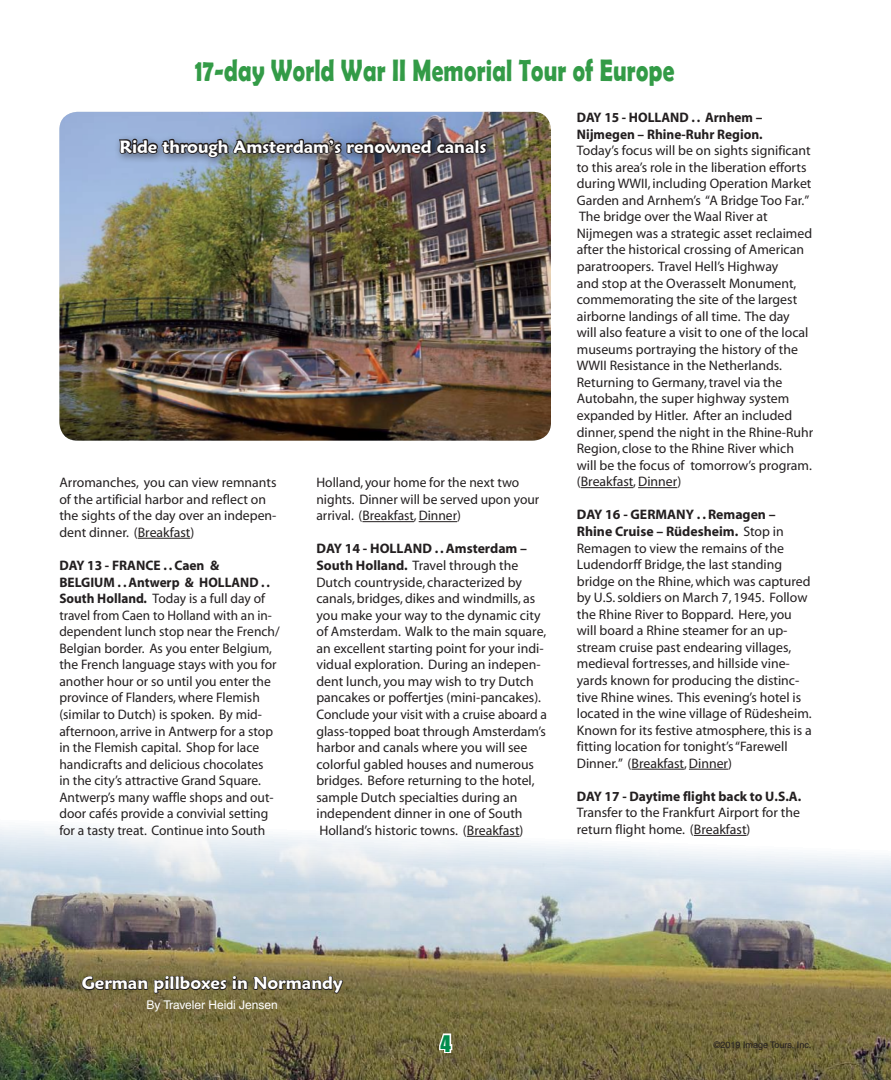
<style>
.page{position:relative;width:891px;height:1080px;background:#fff}
.page>*{position:absolute;margin:0;border:0;box-sizing:border-box;transform-origin:0 0}
.t1{font:700 31.05px "Berlin Sans FB Demi";letter-spacing:.01em;color:#339b47;scale:.75 1}
.t2{font:21px "Impact";color:#008c4d}
.t3{font:600 17.25px "Maiandra GD";color:#fff}
.t4{font:13.8px/16.5px "Myriad";color:#231f20}
.t5{font:700 13.8px/16.5px "Myriad";color:#231f20}
.t6{font:12px "Helvetica";color:#fff}
.t7{font:9px "Helvetica";color:#231f20}
.s1{font-weight:700}
</style>
<div class="page">
<img style="left:59px;top:112px;width:492px;height:329px">
<div style="left:114px;top:134px;width:383px;height:34px;background:#231f20;opacity:.5"></div>
<img style="left:117px;top:131px;width:372px;height:30px">
<img style="left:0;top:768px;width:891px;height:312px">
<hr style="left:138px;top:538px;width:52px;height:1px;background:#231f20">
<hr style="left:362px;top:521px;width:52px;height:1px;background:#231f20">
<hr style="left:419px;top:521px;width:38px;height:1px;background:#231f20">
<hr style="left:467px;top:836px;width:53px;height:1px;background:#231f20">
<hr style="left:581px;top:487px;width:52px;height:1px;background:#231f20">
<hr style="left:638px;top:487px;width:39px;height:1px;background:#231f20">
<hr style="left:632px;top:769px;width:52px;height:1px;background:#231f20">
<hr style="left:689px;top:769px;width:39px;height:1px;background:#231f20">
<hr style="left:694px;top:835px;width:53px;height:1px;background:#231f20">
<svg style="left:81px;top:975px;width:263px;height:20px"></svg>
<svg style="left:438px;top:1015px;width:16px;height:40px"></svg>
<h1 class="t1" style="left:195px;top:53px;width:641px">17-day World War II Memorial Tour of Europe</h1>
<p class="t3" style="left:120px;top:136px;width:368px">Ride through Amsterdam’s renowned canals</p>
<p class="t4" style="left:59px;top:475px;width:219px">Arromanches, you can view remnants of the artificial harbor and reflect on the sights of the day over an indepen&shy;dent dinner. (Breakfast)</p>
<p class="t4" style="left:59px;top:558px;width:222px"><span class="s1">DAY 13 - FRANCE . . Caen &amp;<br>BELGIUM . . Antwerp &amp; HOLLAND . .<br>South Holland.</span> Today is a full day of travel from Caen to Holland with an in&shy;dependent lunch stop near the French/ Belgian border. As you enter Belgium, the French language stays with you for another hour or so until you enter the province of Flanders, where Flemish (similar to Dutch) is spoken. By mid&shy;afternoon, arrive in Antwerp for a stop in the Flemish capital. Shop for lace handicrafts and delicious chocolates<br>in the city’s attractive Grand Square.<br>Antwerp’s many waffle shops and out&shy;door cafés provide a convivial setting for a tasty treat. Continue into South</p>
<p class="t4" style="left:316px;top:475px;width:224px">Holland, your home for the next two nights. Dinner will be served upon your arrival. (Breakfast, Dinner)</p>
<p class="t4" style="left:316px;top:541px;width:232px"><span class="s1">DAY 14 - HOLLAND . . Amsterdam – South Holland.</span> Travel through the Dutch countryside, characterized by canals, bridges, dikes and windmills, as you make your way to the dynamic city of Amsterdam. Walk to the main square, an excellent starting point for your indi&shy;vidual exploration. During an indepen&shy;dent lunch, you may wish to try Dutch pancakes or poffertjes (mini-pancakes).<br>Conclude your visit with a cruise aboard a glass-topped boat through Amsterdam’s harbor and canals where you will see colorful gabled houses and numerous bridges. Before returning to the hotel, sample Dutch specialties during an independent dinner in one of South Holland’s historic towns. (Breakfast)</p>
<p class="t5" style="left:577px;top:110px;width:187px">DAY 15 - HOLLAND . . Arnhem –<br>Nijmegen – Rhine-Ruhr Region.</p>
<p class="t4" style="left:577px;top:143px;width:238px">Today’s focus will be on sights significant to this area’s role in the liberation efforts during WWII, including Operation Market Garden and Arnhem’s “A Bridge Too Far.” The bridge over the Waal River at Nijmegen was a strategic asset reclaimed after the historical crossing of American paratroopers. Travel Hell’s Highway<br>and stop at the Overasselt Monument, commemorating the site of the largest airborne landings of all time. The day<br>will also feature a visit to one of the local museums portraying the history of the WWII Resistance in the Netherlands.<br>Returning to Germany, travel via the Autobahn, the super highway system expanded by Hitler. After an included dinner, spend the night in the Rhine-Ruhr Region, close to the Rhine River which will be the focus of tomorrow’s program. (Breakfast, Dinner)</p>
<p class="t4" style="left:577px;top:507px;width:237px"><span class="s1">DAY 16 - GERMANY . . Remagen – Rhine Cruise – Rüdesheim.</span> Stop in Remagen to view the remains of the Ludendorff Bridge, the last standing bridge on the Rhine, which was captured by U.S. soldiers on March 7, 1945. Follow the Rhine River to Boppard. Here, you will board a Rhine steamer for an up&shy;stream cruise past endearing villages, medieval fortresses, and hillside vine&shy;yards known for producing the distinc&shy;tive Rhine wines. This evening’s hotel is located in the wine village of Rüdesheim.<br>Known for its festive atmosphere, this is a fitting location for tonight’s “Farewell Dinner.” (Breakfast, Dinner)</p>
<p class="t5" style="left:577px;top:789px;width:226px">DAY 17 - Daytime flight back to U.S.A.</p>
<p class="t4" style="left:577px;top:805px;width:225px">Transfer to the Frankfurt Airport for the return flight home. (Breakfast)</p>
<p class="t3" style="left:82px;top:973px;width:262px">German pillboxes in Normandy</p>
<p class="t6" style="left:147px;top:998px;width:133px">By Traveler Heidi Jensen</p>
<h2 class="t2" style="left:440px;top:1027px;width:12px">4</h2>
<p class="t7" style="left:714px;top:1040px;width:99px">©2019 Image Tours, Inc.</p>
</div>
